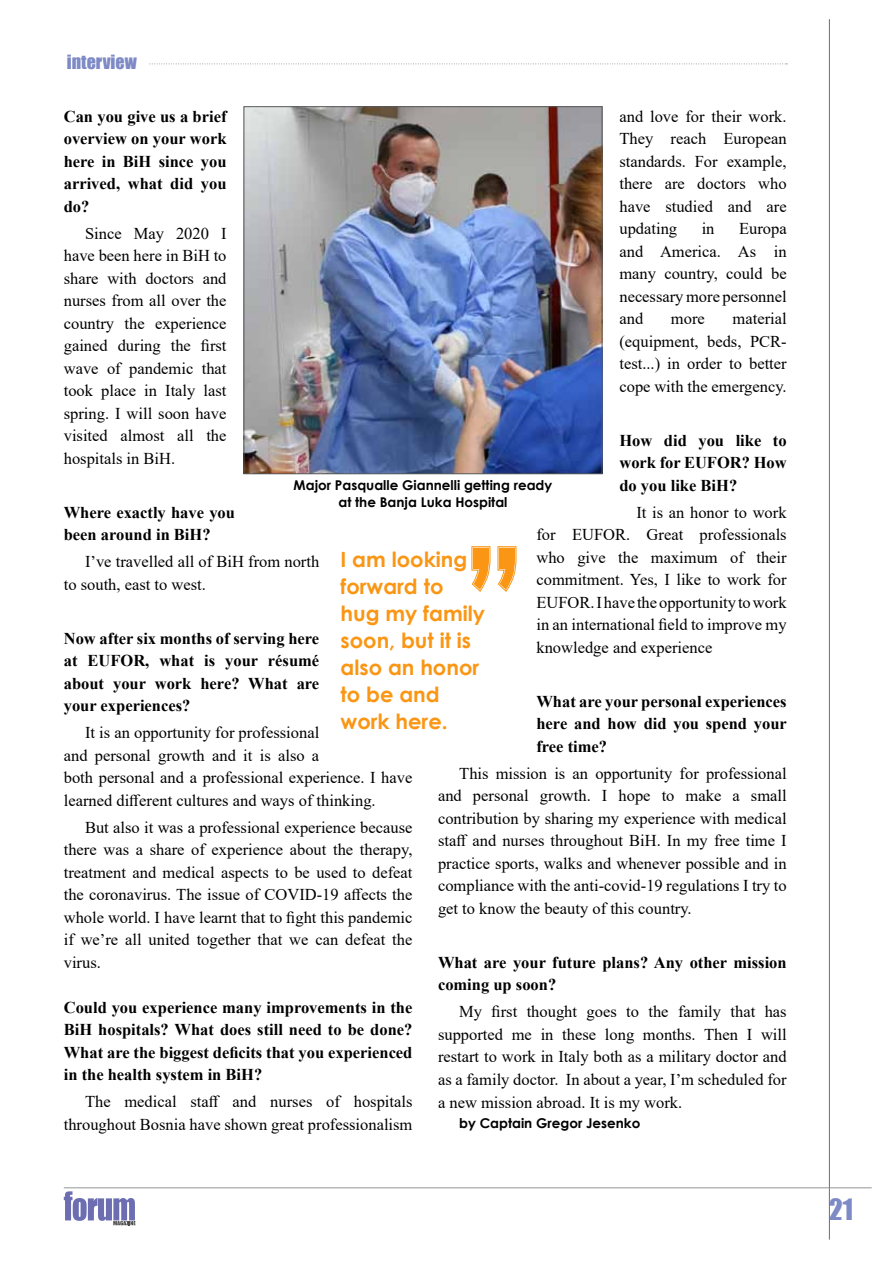
<style>
.page{position:relative;width:893px;height:1263px;background:#fff}
.page>*{position:absolute;margin:0;border:0;box-sizing:border-box;transform-origin:0 0}
.t1{font:27px "Impact";color:#7e8ac6}
.t2{font:700 21px/27px "Century Gothic";color:#fa9614}
.t3{font:18px "Impact";color:#7e8ac6}
.t4{font:16.5px/22.5px "Times New Roman";color:#000;text-align:justify}
.t5{font:700 16.5px/22.5px "Times New Roman";color:#000;text-align:justify}
.t6{font:700 13.5px/16.5px "Century Gothic";color:#000;text-align:center}
</style>
<div class="page">
<hr style="left:829px;top:19px;width:1px;height:1220px;background:#6d6e71">
<hr style="left:64px;top:1187px;width:808px;height:1px;background:#939598">
<svg style="left:149px;top:64px;width:638px;height:1px"></svg>
<svg style="left:64px;top:1191px;width:72px;height:34px"></svg>
<img style="left:246px;top:108px;width:354px;height:364px">
<div style="left:244px;top:106px;width:358px;height:368px;border:1px solid #58595b"></div>
<svg style="left:471px;top:546px;width:46px;height:46px"></svg>
<p class="t3" style="left:67px;top:48px;width:71px">INTERVIEW</p>
<p class="t4" style="left:619px;top:104px;width:169px">and love for their work.<br>They reach European standards. For example, there are doctors who have studied and are updating</p>
<p class="t5" style="left:64px;top:104px;width:164px">Can you give us a brief overview on your work here in BiH since you arrived, what did you do?</p>
<p class="t4" style="left:64px;top:221px;width:164px;text-indent:21px">Since May 2020 I have been here in BiH to share with doctors and nurses from all over the country the experience gained during the first wave of pandemic that took place in Italy last spring. I will soon have visited almost all the hospitals in BiH.</p>
<p class="t5" style="left:64px;top:500px;width:173px">Where exactly have you been around in BiH?</p>
<p class="t4" style="left:64px;top:550px;width:257px;text-indent:21px">I’ve travelled all of BiH from north to south, east to west.</p>
<p class="t4" style="left:702px;top:217px;width:14px">in</p>
<p class="t4" style="left:619px;top:217px;width:169px;text-indent:120px">Europa and America. As in many country, could be necessary more personnel and</p>
<p class="t4" style="left:619px;top:307px;width:169px;text-indent:113px">material (equipment, beds, PCR&shy;test...) in order to better cope with the emergency.</p>
<p class="t5" style="left:619px;top:428px;width:169px">How did you like to work for EUFOR? How do you like BiH?</p>
<p class="t4" style="left:536px;top:500px;width:252px;text-indent:100px">It is an honor to work for EUFOR. Great professionals who give the maximum of their commitment. Yes, I like to work for EUFOR. I have the opportunity to work in an international field to improve my knowledge and experience</p>
<p class="t5" style="left:536px;top:690px;width:252px">What are your personal experiences here and how did you spend your free time?</p>
<p class="t4" style="left:438px;top:761px;width:350px;text-indent:21px">This mission is an opportunity for professional and personal growth. I hope to make a small contribution by sharing my experience with medical staff and nurses throughout BiH. In my free time I practice sports, walks and whenever possible and in compliance with the anti-covid-19 regulations I try to get to know the beauty of this country.</p>
<p class="t5" style="left:438px;top:951px;width:350px">What are your future plans? Any other mission coming up soon?</p>
<p class="t4" style="left:438px;top:1000px;width:350px;text-indent:21px">My first thought goes to the family that has supported me in these long months. Then I will restart to work in Italy both as a military doctor and as a family doctor. In about a year, I’m scheduled for a new mission abroad. It is my work.</p>
<p class="t6" style="left:459px;top:1114px;width:183px">by Captain Gregor Jesenko</p>
<p class="t4" style="left:671px;top:307px;width:35px">more</p>
<p class="t6" style="left:294px;top:476px;width:260px">Major Pasqualle Giannelli getting ready at the Banja Luka Hospital</p>
<p class="t2" style="left:341px;top:545px;width:146px">I am looking forward to hug my family soon, but it is also an honor to be and work here.</p>
<p class="t5" style="left:64px;top:626px;width:257px">Now after six months of serving here at EUFOR, what is your résumé about your work here? What are your experiences?</p>
<p class="t4" style="left:64px;top:721px;width:350px;text-align:left;text-indent:21px">It is an opportunity for professional<br>and personal growth and it is also a<br>both personal and a professional experience. I have learned different cultures and ways of thinking.</p>
<p class="t4" style="left:64px;top:815px;width:350px;text-indent:21px">But also it was a professional experience because there was a share of experience about the therapy, treatment and medical aspects to be used to defeat the coronavirus. The issue of COVID-19 affects the whole world. I have learnt that to fight this pandemic if we’re all united together that we can defeat the virus.</p>
<p class="t5" style="left:64px;top:995px;width:350px">Could you experience many improvements in the BiH hospitals? What does still need to be done?<br>What are the biggest deficits that you experienced in the health system in BiH?</p>
<p class="t4" style="left:64px;top:1090px;width:350px;text-align:right">The medical staff and nurses of hospitals throughout Bosnia have shown great professionalism</p>
<h1 class="t1" style="left:829px;top:1188px;width:25px">21</h1>
</div>
